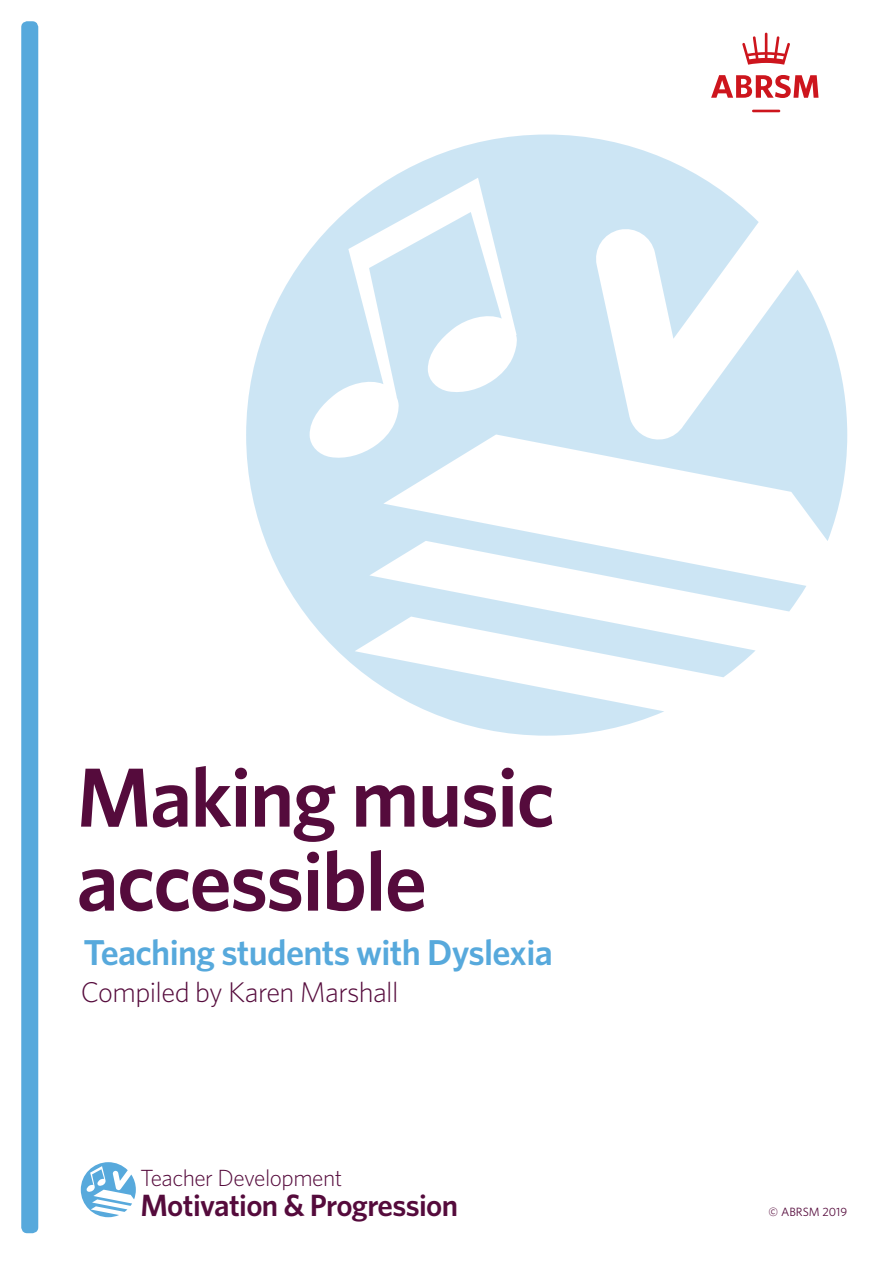
<style>
.page{position:relative;width:893px;height:1263px;background:#fff}
.page>*{position:absolute;margin:0;border:0;box-sizing:border-box;transform-origin:0 0}
.t1{font:600 84px/84px "Whitney";letter-spacing:-.02em;color:#550b3c}
.t2{font:600 36px "Whitney";letter-spacing:-.02em;color:#57a9dc}
.t3{font:600 30.75px "Whitney";letter-spacing:-.02em;color:#550b3c}
.t4{font:300 28.5px "Whitney";letter-spacing:-.02em;color:#550b3c}
.t5{font:300 23.4px "Whitney";letter-spacing:-.02em;color:#550b3c}
.t6{font:12px "Whitney";color:#550b3c}
</style>
<div class="page">
<div style="left:21px;top:21px;width:17px;height:1212px;background:#57a9dc;border-radius:6px"></div>
<svg style="left:81px;top:1162px;width:55px;height:55px"></svg>
<svg style="left:246px;top:134px;width:601px;height:602px"></svg>
<svg style="left:711px;top:32px;width:108px;height:81px"></svg>
<p class="t1" style="left:77px;top:754px;width:480px">Making music accessible</p>
<p class="t2" style="left:84px;top:928px;width:471px">Teaching students with Dyslexia</p>
<p class="t4" style="left:81px;top:973px;width:319px">Compiled by Karen Marshall</p>
<p class="t5" style="left:140px;top:1162px;width:204px">Teacher Development</p>
<p class="t3" style="left:140px;top:1184px;width:319px">Motivation &amp; Progression</p>
<p class="t6" style="left:769px;top:1204px;width:80px">© ABRSM 2019</p>
</div>
